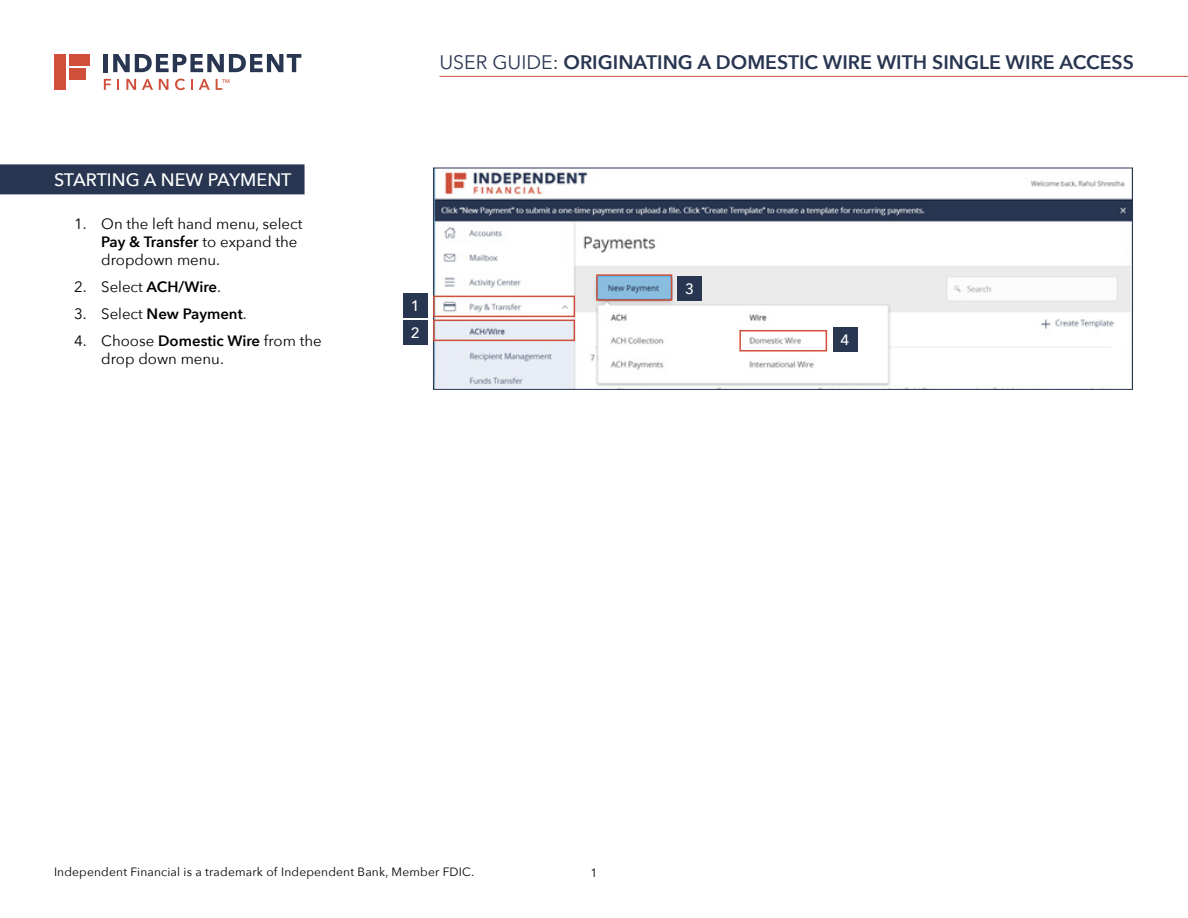
<style>
.page{position:relative;width:1188px;height:918px;background:#fff}
.page>*{position:absolute;margin:0;border:0;box-sizing:border-box;transform-origin:0 0}
.t1{font:600 19.5px "Avenir Next";color:#293651}
.Section_Header_Blue{font:500 18px "Avenir Next";color:#fff}
.t2{font:15px/18px "Avenir Next";color:#000}
.t3{font:600 15px "Avenir Next";color:#000}
.Body_Text{font:500 15px "Avenir Next";color:#fff}
.t4{font:12px "Avenir Next";letter-spacing:.015em;color:#000}
.t5{font:500 5.4px "Avenir Next";color:#cf4f3a}
.s1{font-weight:600}
.s2{font-weight:400}
</style>
<div class="page">
<hr style="left:104px;top:54px;width:4px;height:18px;background:#293651">
<svg style="left:113px;top:54px;width:188px;height:18px"></svg>
<div style="left:54px;top:54px;width:11px;height:36px;background:#cf4f3a"></div>
<div style="left:69px;top:54px;width:21px;height:11px;background:#cf4f3a"></div>
<div style="left:69px;top:69px;width:16px;height:11px;background:#cf4f3a"></div>
<svg style="left:104px;top:79px;width:7px;height:11px"></svg>
<svg style="left:117px;top:79px;width:2px;height:11px"></svg>
<svg style="left:126px;top:79px;width:10px;height:11px"></svg>
<svg style="left:142px;top:79px;width:11px;height:11px"></svg>
<svg style="left:159px;top:79px;width:9px;height:11px"></svg>
<svg style="left:175px;top:79px;width:10px;height:11px"></svg>
<svg style="left:191px;top:79px;width:2px;height:11px"></svg>
<svg style="left:199px;top:79px;width:11px;height:11px"></svg>
<svg style="left:216px;top:79px;width:6px;height:11px"></svg>
<hr style="left:439px;top:76px;width:749px;height:1px;background:#cf4f3a">
<div style="left:0;top:164px;width:305px;height:30px;background:#293651"></div>
<img style="left:435px;top:170px;width:696px;height:218px">
<div style="left:433px;top:168px;width:700px;height:222px;border:1px solid #293651"></div>
<div style="left:403px;top:293px;width:25px;height:25px;background:#293651"></div>
<div style="left:433px;top:320px;width:142px;height:21px;border:2px solid #cf4f3a"></div>
<div style="left:433px;top:296px;width:142px;height:21px;border:2px solid #cf4f3a"></div>
<div style="left:403px;top:320px;width:25px;height:25px;background:#293651"></div>
<div style="left:596px;top:274px;width:76px;height:27px;border:2px solid #cf4f3a"></div>
<div style="left:677px;top:276px;width:25px;height:25px;background:#293651"></div>
<div style="left:739px;top:330px;width:88px;height:22px;border:2px solid #cf4f3a"></div>
<div style="left:833px;top:327px;width:25px;height:25px;background:#293651"></div>
<p class="t5" style="left:222px;top:76px;width:9px">TM</p>
<p class="Section_Header_Blue" style="left:54px;top:164px;width:239px">STARTING A NEW PAYMENT</p>
<p class="t2" style="left:101px;top:214px;width:203px;text-indent:-27px">1. On the left hand menu, select<br><span class="s1">Pay &amp; Transfer</span> to expand the dropdown menu.</p>
<p class="t2" style="left:74px;top:277px;width:148px">2. Select <span class="s1">ACH/Wire</span>.</p>
<p class="t3" style="left:74px;top:301px;width:174px"><span class="s2">3. Select</span> New Payment<span class="s2">.</span></p>
<p class="t2" style="left:101px;top:332px;width:222px;text-indent:-27px">4. Choose <span class="s1">Domestic Wire</span> from the drop down menu.</p>
<h1 class="t1" style="left:439px;top:46px;width:696px"><span class="s2">USER GUIDE:</span> ORIGINATING A DOMESTIC WIRE WITH SINGLE WIRE ACCESS</h1>
<p class="Body_Text" style="left:411px;top:293px;width:10px">1</p>
<p class="Body_Text" style="left:411px;top:320px;width:10px">2</p>
<p class="Body_Text" style="left:685px;top:276px;width:10px">3</p>
<p class="Body_Text" style="left:841px;top:327px;width:10px">4</p>
<p class="t4" style="left:54px;top:862px;width:422px">Independent Financial is a trademark of Independent Bank, Member FDIC.</p>
<p class="t4" style="left:591px;top:862px;width:8px">1</p>
</div>
